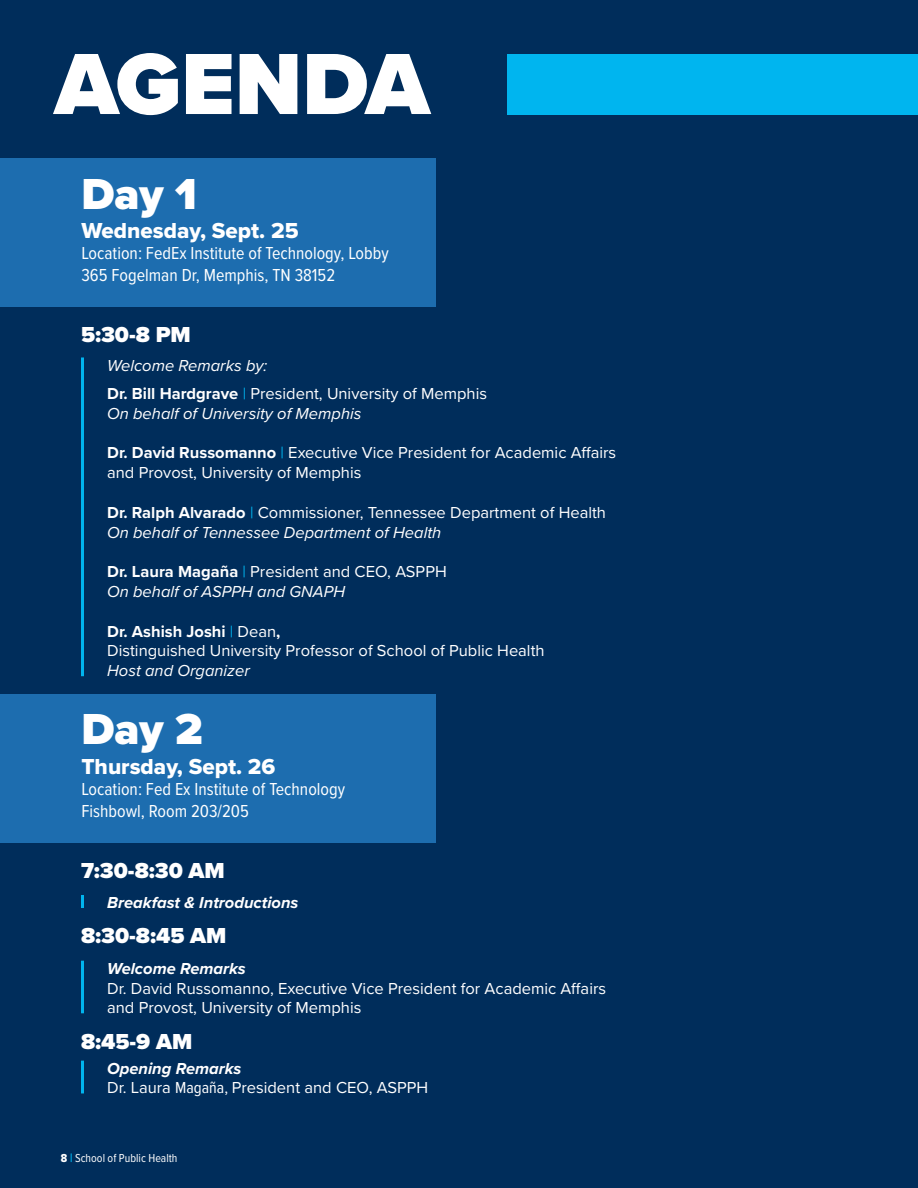
<style>
.page{position:relative;width:918px;height:1188px;background:#002d5b}
.page>*{position:absolute;margin:0;border:0;box-sizing:border-box;transform-origin:0 0}
.t1{font:900 90px "Proxima Nova";color:#fff}
.t2{font:900 45px "Proxima Nova";color:#fff}
.t3{font:900 22.5px "Proxima Nova";color:#fff}
.t4{font:22.5px "Proxima Nova Extrabld";color:#fff}
.t5{font:18px/21.6px "Proxima Nova Cond";color:#fff}
.t6{font:16.5px/19.8px "Proxima Nova";color:#fff}
.t7{font:italic 16.5px/19.8px "Proxima Nova";color:#fff}
.t8{font:italic 700 16.5px "Proxima Nova";color:#fff}
.t9{font:12px "Proxima Nova Cond";color:#fff}
.s1{font-style:italic}
.s2{font-weight:700}
.s3{color:#00b5ef}
.s4{font-weight:700;font-style:normal}
.s5{font-style:normal;color:#00b5ef}
.s6{font-style:normal}
.s7{font-weight:700;font-style:italic}
.s8{font-family:"Proxima Nova Cond"}
.s9{font-family:"Proxima Nova Cond Extrabld"}
</style>
<div class="page">
<div style="left:0;top:158px;width:436px;height:149px;background:#1d6daf"></div>
<div style="left:0;top:694px;width:436px;height:148px;background:#1d6daf"></div>
<hr style="left:81px;top:357px;width:3px;height:319px;background:#00b5ef">
<svg style="left:81px;top:895px;width:3px;height:13px"></svg>
<hr style="left:81px;top:961px;width:3px;height:52px;background:#00b5ef">
<hr style="left:81px;top:1061px;width:3px;height:32px;background:#00b5ef">
<div style="left:508px;top:54px;width:410px;height:60px;background:#00b5ef"></div>
<h1 class="t1" style="left:55px;top:17px;width:377px">AGENDA</h1>
<h2 class="t2" style="left:81px;top:160px;width:117px">Day 1</h2>
<h3 class="t4" style="left:81px;top:214px;width:219px">Wednesday, Sept. 25</h3>
<p class="t5" style="left:81px;top:242px;width:309px">Location: FedEx Institute of Technology, Lobby<br>365 Fogelman Dr, Memphis, TN 38152</p>
<h3 class="t3" style="left:81px;top:317px;width:111px">5:30-8 PM</h3>
<p class="t6" style="left:107px;top:350px;width:381px;line-height:28.5px"><span class="s1">Welcome Remarks by:<br></span><span class="s2">Dr. Bill Hardgrave</span> <span class="s3">|</span> President, University of Memphis</p>
<p class="t7" style="left:107px;top:403px;width:256px">On behalf of University of Memphis</p>
<p class="t6" style="left:107px;top:442px;width:511px"><span class="s2">Dr. David Russomanno</span> <span class="s3">|</span> Executive Vice President for Academic Affairs and Provost, University of Memphis</p>
<p class="t6" style="left:107px;top:502px;width:500px"><span class="s2">Dr. Ralph Alvarado</span> <span class="s3">|</span> Commissioner, Tennessee Department of Health<br><span class="s1">On behalf of Tennessee Department of Health</span></p>
<p class="t7" style="left:107px;top:561px;width:341px"><span class="s4">Dr. Laura Magaña</span> <span class="s5">|</span> <span class="s6">President and CEO, ASPPH<br></span>On behalf of ASPPH and GNAPH</p>
<p class="t6" style="left:107px;top:620px;width:439px"><span class="s2">Dr. Ashish Joshi</span> <span class="s3">|</span> Dean<span class="s2">,<br></span>Distinguished University Professor of School of Public Health</p>
<p class="t7" style="left:107px;top:660px;width:144px">Host and Organizer</p>
<h2 class="t2" style="left:81px;top:696px;width:123px">Day 2</h2>
<h3 class="t4" style="left:81px;top:749px;width:196px">Thursday, Sept. 26</h3>
<p class="t5" style="left:81px;top:778px;width:265px">Location: Fed Ex Institute of Technology<br>Fishbowl, Room 203/205</p>
<h3 class="t3" style="left:81px;top:853px;width:145px">7:30-8:30 AM</h3>
<p class="t8" style="left:107px;top:890px;width:193px">Breakfast &amp; Introductions</p>
<h3 class="t3" style="left:81px;top:919px;width:147px">8:30-8:45 AM</h3>
<p class="t8" style="left:107px;top:956px;width:140px">Welcome Remarks</p>
<p class="t6" style="left:107px;top:977px;width:501px">Dr. David Russomanno, Executive Vice President for Academic Affairs and Provost, University of Memphis</p>
<h3 class="t3" style="left:81px;top:1024px;width:113px">8:45-9 AM</h3>
<p class="t6" style="left:107px;top:1058px;width:323px"><span class="s7">Opening Remarks<br></span>Dr. Laura <span class="s8">Magaña,</span> President and CEO, ASPPH</p>
<p class="t9" style="left:61px;top:1149px;width:118px"><span class="s9">8</span> School of Public Health</p>
</div>
